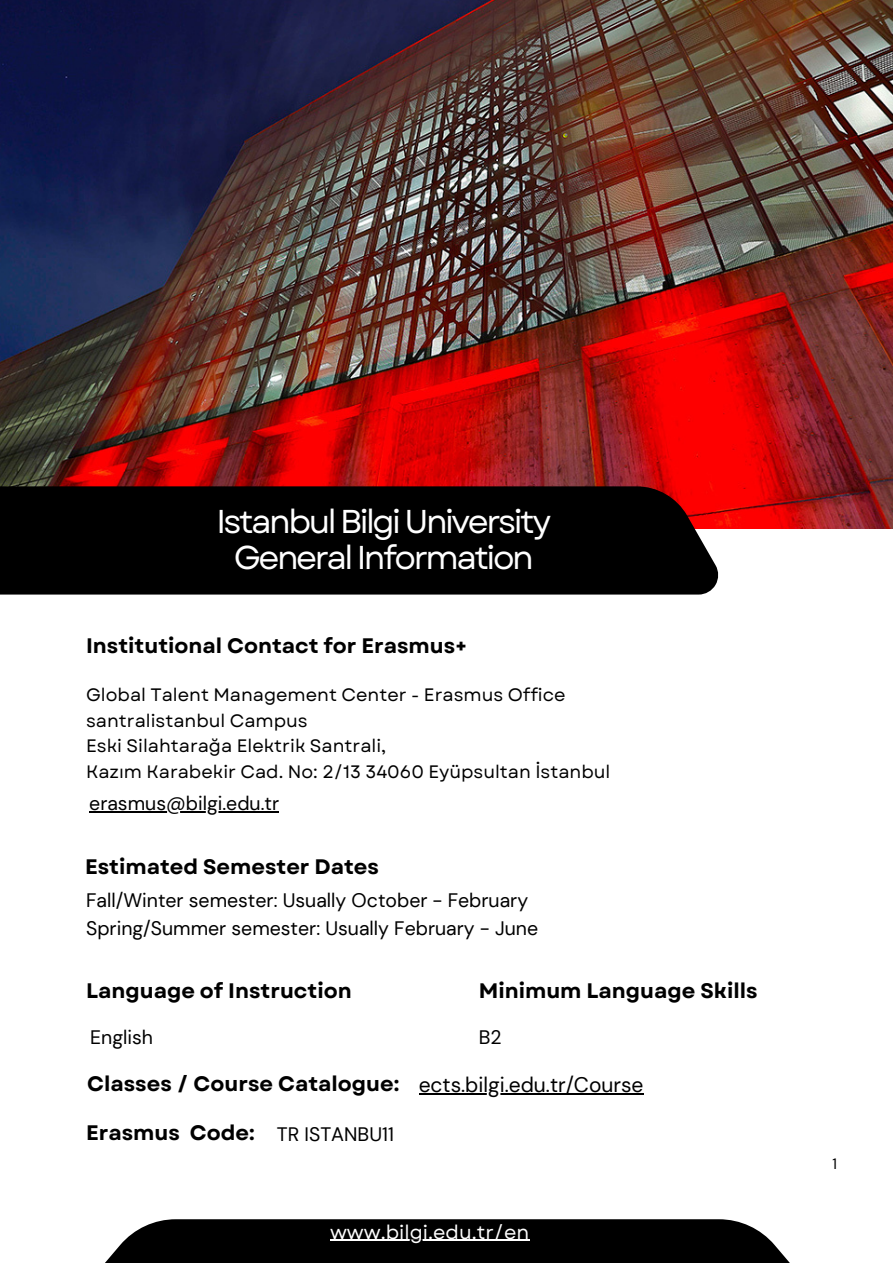
<style>
.page{position:relative;width:893px;height:1264px;background:#fff}
.page>*{position:absolute;margin:0;border:0;box-sizing:border-box;transform-origin:0 0}
.t1{font:33px/36px "Garet";letter-spacing:-.075em;color:#fff;text-align:center}
.t2{font:700 21px "Garet";color:#000}
.t3{font:19.5px/28px "DM Sans";color:#000}
.t4{font:19.5px "Garet";color:#fff}
.t5{font:18px/25.8px "Garet";color:#000}
.t6{font:15px "DM Sans";color:#000}
.s1{font-family:"DM Sans";font-weight:400}
.s2{font-family:"DM Sans";font-weight:400;font-size:19.5px}
</style>
<div class="page">
<img style="left:0;top:0;width:892px;height:528px">
<div style="left:0;top:486px;width:719px;height:108px;background:#000"></div>
<div style="left:92px;top:1219px;width:710px;height:43px;background:#000"></div>
<hr style="left:418px;top:1093px;width:225px;height:1px;background:#000">
<hr style="left:330px;top:1239px;width:199px;height:1px;background:#fff">
<hr style="left:89px;top:811px;width:190px;height:1px;background:#000">
<h1 class="t1" style="left:216px;top:503px;width:336px">Istanbul Bilgi University<br>General Information</h1>
<p class="t2" style="left:86px;top:630px;width:382px">Institutional Contact for Erasmus+</p>
<p class="t5" style="left:86px;top:681px;width:525px">Global Talent Management Center - Erasmus Office santralistanbul Campus<br>Eski Silahtarağa Elektrik Santrali,<br>Kazım Karabekir Cad. No: 2/13 34060 Eyüpsultan İstanbul</p>
<p class="t3" style="left:89px;top:789px;width:191px">erasmus@bilgi.edu.tr</p>
<p class="t2" style="left:85px;top:851px;width:295px">Estimated Semester Dates</p>
<p class="t3" style="left:86px;top:886px;width:453px">Fall/Winter semester: Usually October - February<br>Spring/Summer semester: Usually February - June</p>
<p class="t2" style="left:86px;top:975px;width:267px">Language of Instruction</p>
<p class="t3" style="left:90px;top:1023px;width:64px">English</p>
<p class="t2" style="left:479px;top:975px;width:280px">Minimum Language Skills</p>
<p class="t3" style="left:479px;top:1023px;width:24px">B2</p>
<p class="t2" style="left:87px;top:1068px;width:558px">Classes / Course Catalogue: <span class="s1">ects.bilgi.edu.tr/Course</span></p>
<p class="t2" style="left:86px;top:1117px;width:309px">Erasmus Code: <span class="s2">TR ISTANBU11</span></p>
<p class="t4" style="left:330px;top:1217px;width:201px">www.bilgi.edu.tr/en</p>
<p class="t6" style="left:832px;top:1153px;width:6px">1</p>
</div>
